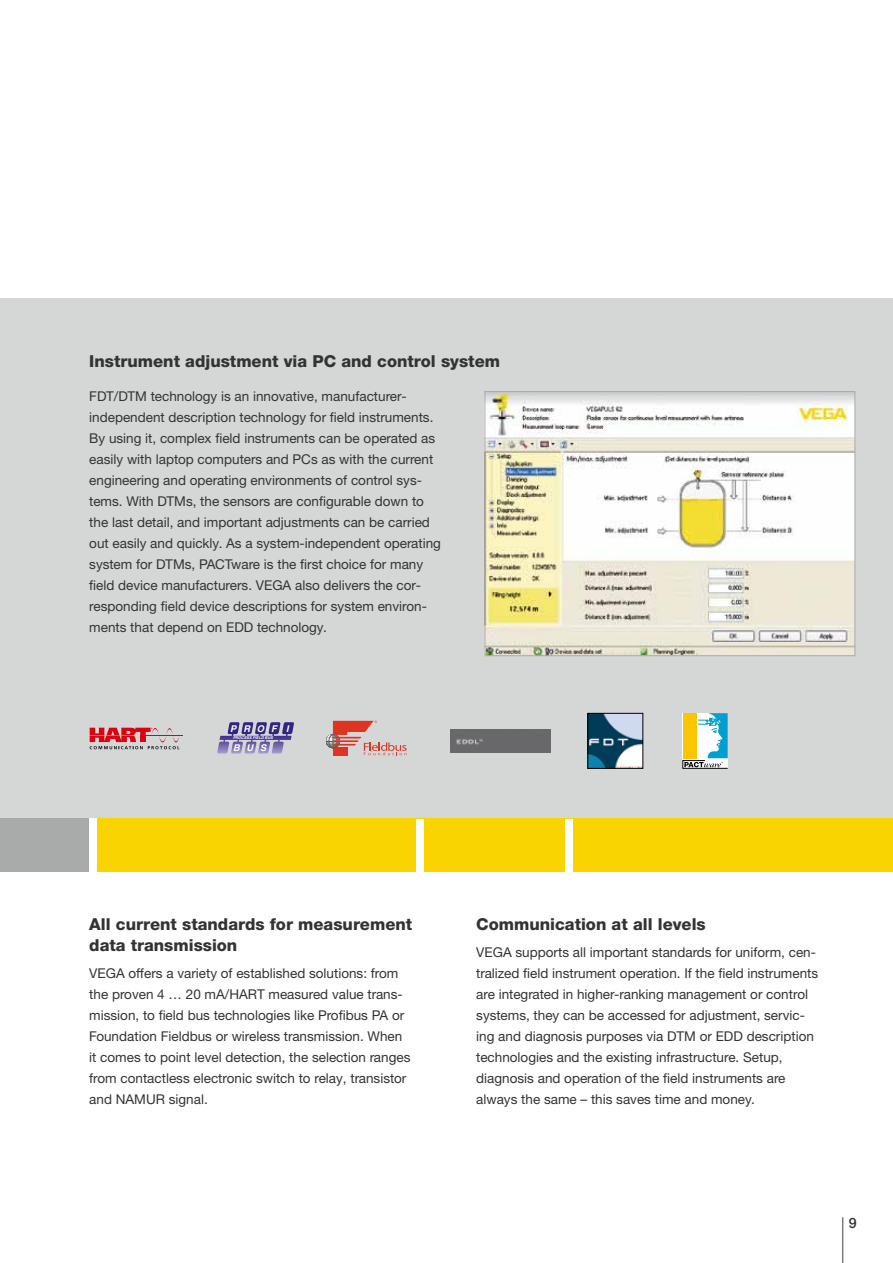
<style>
.page{position:relative;width:893px;height:1263px;background:#fff}
.page>*{position:absolute;margin:0;border:0;box-sizing:border-box;transform-origin:0 0}
.t1{font:800 16.5px/21.3px "Helvetica Neue LTW1 G";color:#333}
.t2{font:500 14.25px "Helvetica Neue LTW1 G";color:#333}
.t3{font:13.5px/21px "Helvetica Neue LTW1 G";color:#333}
.t4{font:italic 700 9.3px/19.5px "Helvetica";letter-spacing:.75em;color:#fff}
.t5{font:italic 700 3.9px "Helvetica";color:#fff}
</style>
<div class="page">
<hr style="left:842px;top:1217px;width:1px;height:46px;background:#7b7b7a">
<div style="left:0;top:298px;width:893px;height:521px;background:#d5d6d6"></div>
<div style="left:0;top:819px;width:89px;height:53px;background:#a9aaaa"></div>
<div style="left:97px;top:819px;width:796px;height:53px;background:#fad400"></div>
<div style="left:417px;top:819px;width:7px;height:63px;background:#fff"></div>
<div style="left:566px;top:819px;width:7px;height:63px;background:#fff"></div>
<svg style="left:217px;top:722px;width:77px;height:31px"></svg>
<svg style="left:683px;top:713px;width:45px;height:55px;background:#b5cda6"></svg>
<img style="left:590px;top:715px;width:51px;height:51px">
<hr style="left:146px;top:735px;width:36px;height:1px;background:#dc0210">
<svg style="left:90px;top:728px;width:89px;height:21px"></svg>
<svg style="left:326px;top:721px;width:81px;height:34px"></svg>
<div style="left:450px;top:730px;width:101px;height:22px;background:#68676a"></div>
<div style="left:588px;top:713px;width:55px;height:55px;border:1px solid #000"></div>
<img style="left:487px;top:393px;width:366px;height:261px">
<div style="left:485px;top:391px;width:370px;height:265px;border:1px solid #a9aaaa"></div>
<p class="t1" style="left:89px;top:350px;width:412px">Instrument adjustment via PC and control system</p>
<p class="t3" style="left:89px;top:386px;width:353px">FDT/DTM technology is an innovative, manufacturer&shy;independent description technology for field instruments.<br>By using it, complex field instruments can be operated as easily with laptop computers and PCs as with the current engineering and operating environments of control sys&shy;tems. With DTMs, the sensors are configurable down to the last detail, and important adjustments can be carried out easily and quickly. As a system-independent operating system for DTMs, PACTware is the first choice for many field device manufacturers. VEGA also delivers the cor&shy;responding field device descriptions for system environ&shy;ments that depend on EDD technology.</p>
<p class="t4" style="left:233px;top:718px;width:57px;text-indent:-3px">PROF I<br>BUS</p>
<p class="t5" style="left:233px;top:736px;width:42px">PROCESS FIELD BUS</p>
<p class="t1" style="left:89px;top:914px;width:324px">All current standards for measurement data transmission</p>
<p class="t3" style="left:89px;top:962px;width:323px">VEGA offers a variety of established solutions: from the proven 4 … 20 mA/HART measured value trans&shy;mission, to field bus technologies like Profibus PA or Foundation Fieldbus or wireless transmission. When it comes to point level detection, the selection ranges from contactless electronic switch to relay, transistor and NAMUR signal.</p>
<p class="t1" style="left:476px;top:914px;width:231px">Communication at all levels</p>
<p class="t3" style="left:476px;top:941px;width:343px">VEGA supports all important standards for uniform, cen&shy;tralized field instrument operation. If the field instruments are integrated in higher-ranking management or control systems, they can be accessed for adjustment, servic&shy;ing and diagnosis purposes via DTM or EDD description technologies and the existing infrastructure. Setup, diagnosis and operation of the field instruments are always the same – this saves time and money.</p>
<p class="t2" style="left:849px;top:1214px;width:9px">9</p>
</div>
